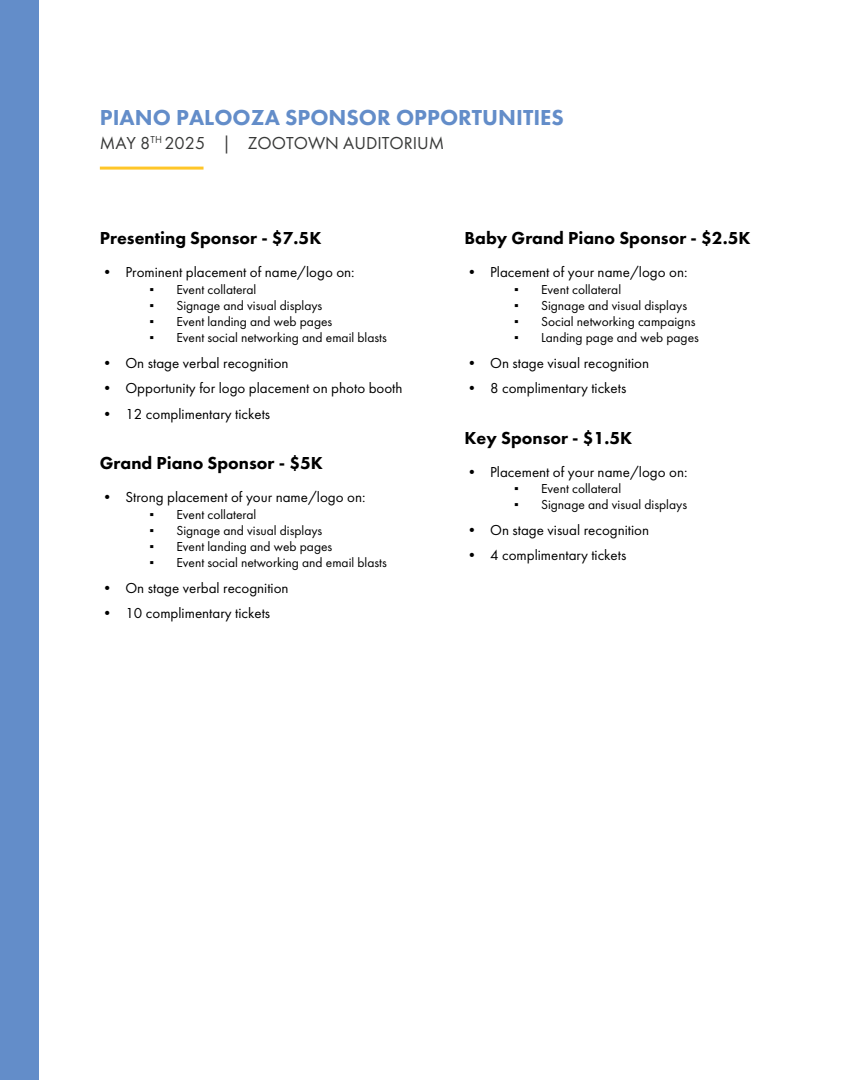
<style>
.page{position:relative;width:864px;height:1080px;background:#fff}
.page>*{position:absolute;margin:0;border:0;box-sizing:border-box;transform-origin:0 0}
.t1{font:800 22.5px "Futura PT";color:#638dc9}
.t2{font:800 18px "Futura PT";color:#000}
.t3{font:18px "Futura PT";color:#383938}
.t4{font:15px "Futura PT";color:#000}
.t5{font:13.5px "Futura PT";color:#000}
.s1{font-family:"Times New Roman"}
</style>
<div class="page">
<div style="left:0;top:0;width:38px;height:1080px;background:#638dc9"></div>
<hr style="left:100px;top:167px;width:104px;height:3px;background:#ffc628">
<h1 class="t1" style="left:100px;top:103px;width:466px">PIANO PALOOZA SPONSOR OPPORTUNITIES</h1>
<p class="t3" style="left:100px;top:132px;width:346px">MAY 8<sup>TH</sup> 2025 | ZOOTOWN AUDITORIUM</p>
<p class="t2" style="left:100px;top:227px;width:223px">Presenting Sponsor - $7.5K</p>
<p class="t4" style="left:100px;top:263px;width:256px">• Prominent placement of name/logo on:</p>
<p class="t5" style="left:149px;top:281px;width:109px"><span class="s1">▪</span> Event collateral</p>
<p class="t5" style="left:149px;top:297px;width:175px"><span class="s1">▪</span> Signage and visual displays</p>
<p class="t5" style="left:149px;top:313px;width:185px"><span class="s1">▪</span> Event landing and web pages</p>
<p class="t5" style="left:149px;top:330px;width:239px"><span class="s1">▪</span> Event social networking and email blasts</p>
<p class="t4" style="left:100px;top:354px;width:190px">• On stage verbal recognition</p>
<p class="t4" style="left:100px;top:379px;width:304px">• Opportunity for logo placement on photo booth</p>
<p class="t4" style="left:100px;top:405px;width:172px">• 12 complimentary tickets</p>
<p class="t2" style="left:100px;top:452px;width:225px">Grand Piano Sponsor - $5K</p>
<p class="t4" style="left:100px;top:488px;width:267px">• Strong placement of your name/logo on:</p>
<p class="t5" style="left:149px;top:506px;width:109px"><span class="s1">▪</span> Event collateral</p>
<p class="t5" style="left:149px;top:522px;width:175px"><span class="s1">▪</span> Signage and visual displays</p>
<p class="t5" style="left:149px;top:538px;width:185px"><span class="s1">▪</span> Event landing and web pages</p>
<p class="t5" style="left:149px;top:555px;width:239px"><span class="s1">▪</span> Event social networking and email blasts</p>
<p class="t4" style="left:100px;top:579px;width:190px">• On stage verbal recognition</p>
<p class="t4" style="left:100px;top:604px;width:172px">• 10 complimentary tickets</p>
<p class="t2" style="left:465px;top:227px;width:287px">Baby Grand Piano Sponsor - $2.5K</p>
<p class="t4" style="left:465px;top:263px;width:224px">• Placement of your name/logo on:</p>
<p class="t5" style="left:514px;top:281px;width:109px"><span class="s1">▪</span> Event collateral</p>
<p class="t5" style="left:514px;top:297px;width:175px"><span class="s1">▪</span> Signage and visual displays</p>
<p class="t5" style="left:514px;top:313px;width:183px"><span class="s1">▪</span> Social networking campaigns</p>
<p class="t5" style="left:514px;top:330px;width:186px"><span class="s1">▪</span> Landing page and web pages</p>
<p class="t4" style="left:465px;top:354px;width:186px">• On stage visual recognition</p>
<p class="t4" style="left:465px;top:379px;width:163px">• 8 complimentary tickets</p>
<p class="t2" style="left:465px;top:427px;width:169px">Key Sponsor - $1.5K</p>
<p class="t4" style="left:465px;top:463px;width:224px">• Placement of your name/logo on:</p>
<p class="t5" style="left:514px;top:481px;width:109px"><span class="s1">▪</span> Event collateral</p>
<p class="t5" style="left:514px;top:497px;width:175px"><span class="s1">▪</span> Signage and visual displays</p>
<p class="t4" style="left:465px;top:521px;width:186px">• On stage visual recognition</p>
<p class="t4" style="left:465px;top:546px;width:163px">• 4 complimentary tickets</p>
</div>
